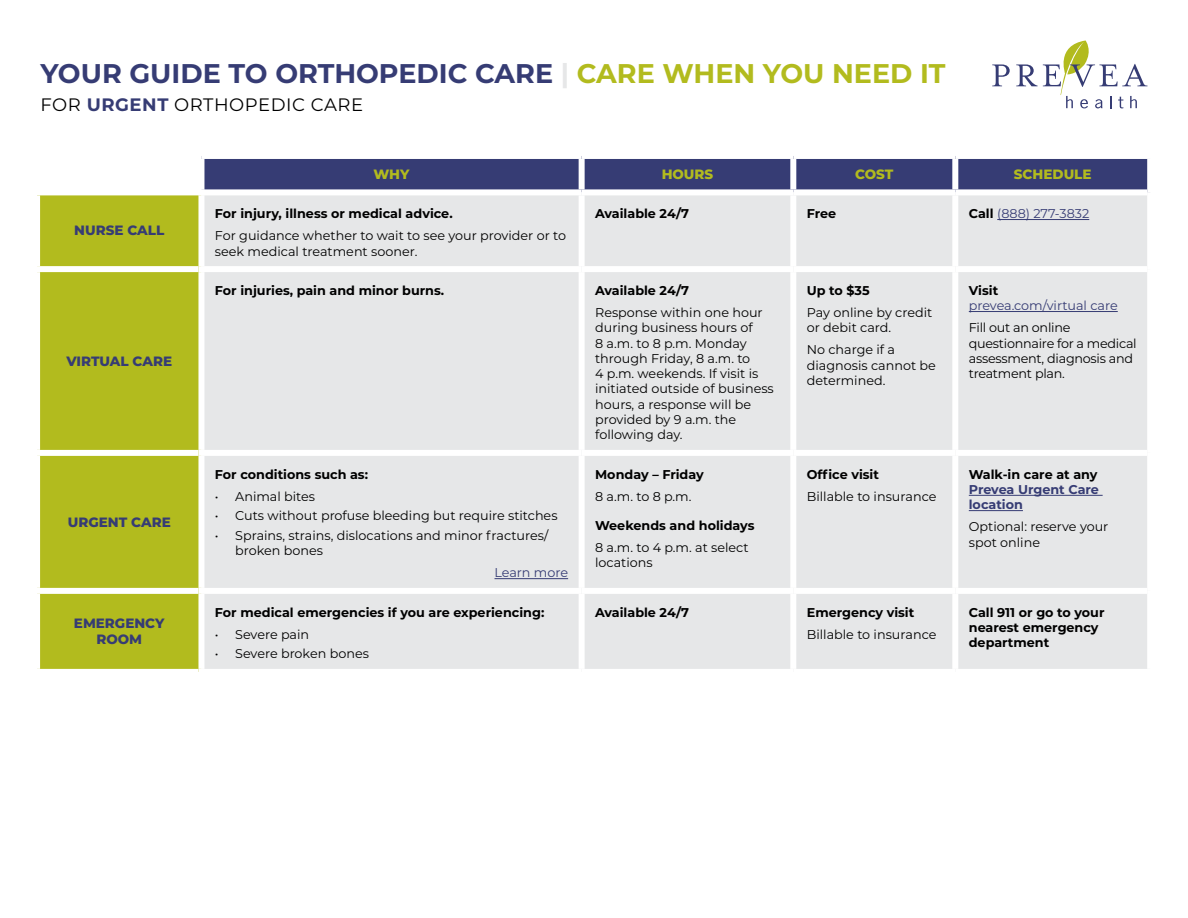
<style>
.page{position:relative;width:1188px;height:918px;background:#fff}
.page>*{position:absolute;margin:0;border:0;box-sizing:border-box;transform-origin:0 0}
.t1{font:700 27px "Montserrat";color:#363c74}
.t2{font:18px "Montserrat";letter-spacing:.03em;color:#000}
.t3{font:800 13.5px/16.2px "Montserrat";color:#363c74;text-align:center}
.t4{font:800 13.5px "Montserrat";color:#b2bb1e}
.t5{font:12.75px/15.3px "Montserrat";color:#000}
.t6{font:700 12.75px/15.3px "Montserrat";color:#000}
.t7{font:12.75px/15.3px "Montserrat";letter-spacing:-.02em;color:#000}
.t8{font:12.75px "Montserrat";color:#363c74}
.t9{font:700 12.75px/15.3px "Montserrat";color:#363c74}
.s1{color:#e6e7e8}
.s2{color:#b2bb1e}
.s3{font-weight:700;color:#363c74}
.s4{font-weight:700;color:#000}
</style>
<div class="page">
<svg style="left:992px;top:64px;width:18px;height:22px"></svg>
<svg style="left:1016px;top:40px;width:132px;height:68px"></svg>
<div style="left:204px;top:159px;width:943px;height:30px;background:#363c74"></div>
<div style="left:40px;top:195px;width:158px;height:474px;background:#b2bb1e"></div>
<div style="left:204px;top:195px;width:943px;height:474px;background:#e6e7e8"></div>
<div style="left:579px;top:159px;width:6px;height:30px;background:#fff"></div>
<div style="left:790px;top:159px;width:6px;height:30px;background:#fff"></div>
<div style="left:952px;top:159px;width:6px;height:30px;background:#fff"></div>
<div style="left:34px;top:266px;width:164px;height:6px;background:#fff"></div>
<div style="left:34px;top:450px;width:164px;height:6px;background:#fff"></div>
<div style="left:34px;top:588px;width:164px;height:6px;background:#fff"></div>
<div style="left:198px;top:266px;width:384px;height:6px;background:#fff"></div>
<div style="left:582px;top:266px;width:211px;height:6px;background:#fff"></div>
<div style="left:793px;top:266px;width:162px;height:6px;background:#fff"></div>
<div style="left:955px;top:266px;width:192px;height:6px;background:#fff"></div>
<div style="left:198px;top:450px;width:384px;height:6px;background:#fff"></div>
<div style="left:582px;top:450px;width:211px;height:6px;background:#fff"></div>
<div style="left:793px;top:450px;width:162px;height:6px;background:#fff"></div>
<div style="left:955px;top:450px;width:192px;height:6px;background:#fff"></div>
<div style="left:198px;top:588px;width:384px;height:6px;background:#fff"></div>
<div style="left:582px;top:588px;width:211px;height:6px;background:#fff"></div>
<div style="left:793px;top:588px;width:162px;height:6px;background:#fff"></div>
<div style="left:955px;top:588px;width:192px;height:6px;background:#fff"></div>
<div style="left:579px;top:195px;width:6px;height:71px;background:#fff"></div>
<div style="left:790px;top:195px;width:6px;height:71px;background:#fff"></div>
<div style="left:952px;top:195px;width:6px;height:71px;background:#fff"></div>
<div style="left:579px;top:272px;width:6px;height:178px;background:#fff"></div>
<div style="left:790px;top:272px;width:6px;height:178px;background:#fff"></div>
<div style="left:952px;top:272px;width:6px;height:178px;background:#fff"></div>
<div style="left:579px;top:456px;width:6px;height:132px;background:#fff"></div>
<div style="left:790px;top:456px;width:6px;height:132px;background:#fff"></div>
<div style="left:952px;top:456px;width:6px;height:132px;background:#fff"></div>
<div style="left:579px;top:594px;width:6px;height:75px;background:#fff"></div>
<div style="left:790px;top:594px;width:6px;height:75px;background:#fff"></div>
<div style="left:952px;top:594px;width:6px;height:75px;background:#fff"></div>
<hr style="left:997px;top:219px;width:92px;height:1px;background:#363c74">
<hr style="left:969px;top:311px;width:149px;height:1px;background:#363c74">
<hr style="left:495px;top:578px;width:73px;height:1px;background:#363c74">
<hr style="left:969px;top:495px;width:134px;height:1px;background:#363c74">
<hr style="left:969px;top:510px;width:54px;height:1px;background:#363c74">
<h1 class="t1" style="left:40px;top:54px;width:907px">YOUR GUIDE TO ORTHOPEDIC CARE <span class="s1">|</span> <span class="s2">CARE WHEN YOU NEED IT</span></h1>
<h2 class="t2" style="left:40px;top:92px;width:324px">FOR <span class="s3">URGENT</span> ORTHOPEDIC CARE</h2>
<p class="t3" style="left:74px;top:222px;width:92px">NURSE CALL</p>
<p class="t3" style="left:66px;top:352px;width:107px">VIRTUAL CARE</p>
<p class="t3" style="left:68px;top:513px;width:104px">URGENT CARE</p>
<p class="t3" style="left:74px;top:614px;width:92px">EMERGENCY<br>ROOM</p>
<p class="t4" style="left:374px;top:164px;width:38px">WHY</p>
<p class="t4" style="left:662px;top:164px;width:53px">HOURS</p>
<p class="t4" style="left:855px;top:164px;width:40px">COST</p>
<p class="t4" style="left:1014px;top:164px;width:79px">SCHEDULE</p>
<p class="t6" style="left:215px;top:205px;width:239px">For injury, illness or medical advice.</p>
<p class="t5" style="left:215px;top:228px;width:353px">For guidance whether to wait to see your provider or to seek medical treatment sooner.</p>
<p class="t6" style="left:595px;top:205px;width:95px">Available 24/7</p>
<p class="t6" style="left:807px;top:205px;width:31px">Free</p>
<p class="t8" style="left:969px;top:205px;width:122px"><span class="s4">Call</span> (888) 277-3832</p>
<p class="t6" style="left:215px;top:282px;width:231px">For injuries, pain and minor burns.</p>
<p class="t6" style="left:595px;top:282px;width:95px">Available 24/7</p>
<p class="t5" style="left:595px;top:304px;width:180px">Response within one hour during business hours of<br>8 a.m. to 8 p.m. Monday through Friday, 8 a.m. to<br>4 p.m. weekends. If visit is initiated outside of business hours, a response will be provided by 9 a.m. the following day.</p>
<p class="t6" style="left:215px;top:466px;width:155px">For conditions such as:</p>
<p class="t5" style="left:215px;top:488px;width:102px">• Animal bites</p>
<p class="t5" style="left:215px;top:508px;width:344px">• Cuts without profuse bleeding but require stitches</p>
<p class="t5" style="left:235px;top:527px;width:315px;text-indent:-20px">• Sprains, strains, dislocations and minor fractures/ broken bones</p>
<p class="t8" style="left:495px;top:564px;width:75px">Learn more</p>
<p class="t6" style="left:595px;top:466px;width:110px">Monday – Friday</p>
<p class="t5" style="left:595px;top:488px;width:98px">8 a.m. to 8 p.m.</p>
<p class="t6" style="left:595px;top:517px;width:161px">Weekends and holidays</p>
<p class="t5" style="left:595px;top:539px;width:155px">8 a.m. to 4 p.m. at select locations</p>
<p class="t6" style="left:807px;top:282px;width:64px">Up to $35</p>
<p class="t5" style="left:807px;top:304px;width:127px">Pay online by credit or debit card.</p>
<p class="t5" style="left:807px;top:342px;width:131px">No charge if a diagnosis cannot be determined.</p>
<p class="t6" style="left:807px;top:466px;width:74px">Office visit</p>
<p class="t5" style="left:807px;top:488px;width:131px">Billable to insurance</p>
<p class="t6" style="left:215px;top:604px;width:331px">For medical emergencies if you are experiencing:</p>
<p class="t5" style="left:215px;top:626px;width:96px">• Severe pain</p>
<p class="t5" style="left:215px;top:646px;width:155px">• Severe broken bones</p>
<p class="t6" style="left:595px;top:604px;width:95px">Available 24/7</p>
<p class="t6" style="left:807px;top:604px;width:109px">Emergency visit</p>
<p class="t5" style="left:807px;top:626px;width:131px">Billable to insurance</p>
<p class="t6" style="left:969px;top:282px;width:31px">Visit</p>
<p class="t8" style="left:969px;top:297px;width:150px">prevea.com/virtual care</p>
<p class="t7" style="left:969px;top:320px;width:169px">Fill out an online questionnaire for a medical assessment, diagnosis and treatment plan.</p>
<p class="t6" style="left:969px;top:466px;width:130px">Walk-in care at any</p>
<p class="t9" style="left:969px;top:481px;width:132px">Prevea Urgent Care location</p>
<p class="t5" style="left:969px;top:519px;width:141px">Optional: reserve your spot online</p>
<p class="t6" style="left:969px;top:604px;width:137px">Call 911 or go to your nearest emergency department</p>
</div>
